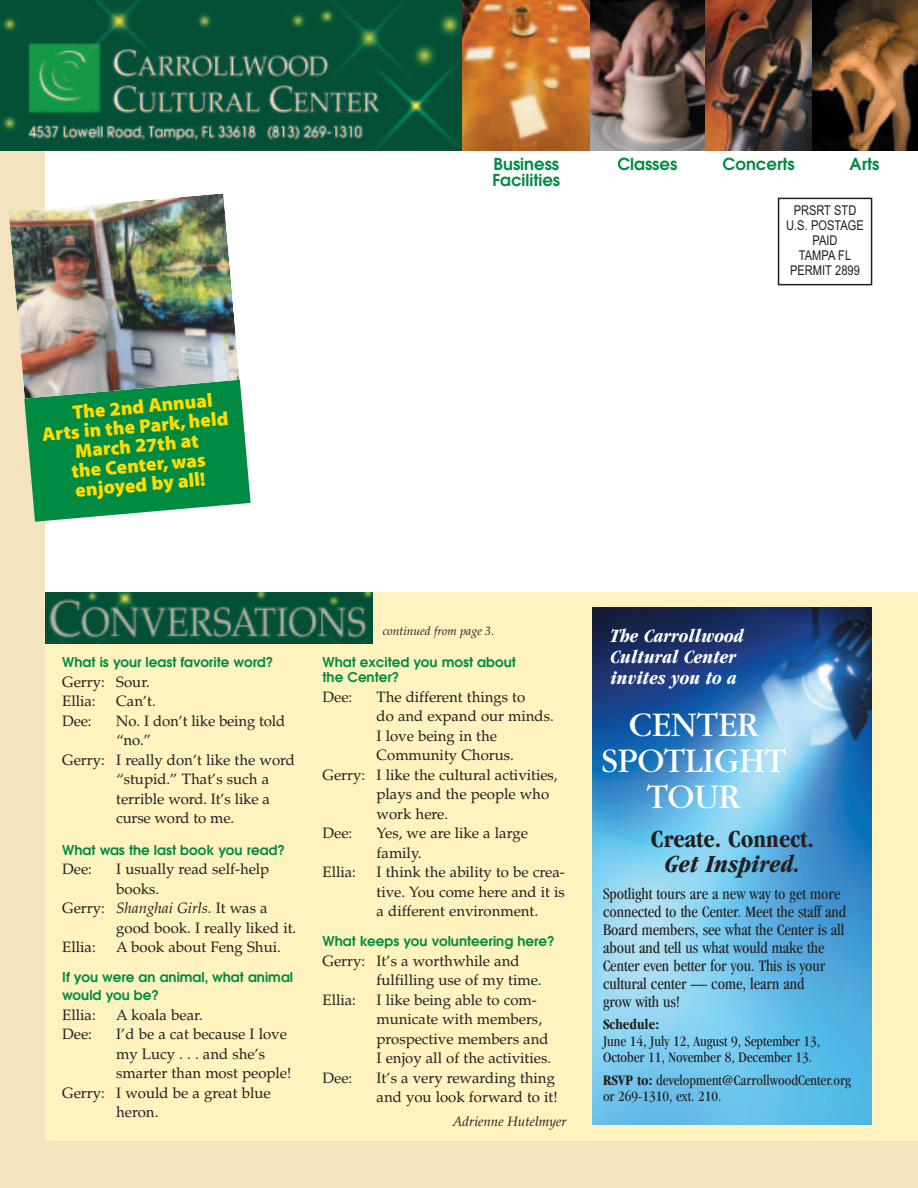
<style>
.page{position:relative;width:918px;height:1188px;background:#f4e3be}
.page>*{position:absolute;margin:0;border:0;box-sizing:border-box;transform-origin:0 0}
.t1{font:36px/36px "Garamond";color:#fff;text-align:center}
.t2{font:700 condensed 25.5px "Garamond";color:#231f20}
.t3{font:italic 700 condensed 25.5px "Garamond";color:#231f20}
.t4{font:19.5px "Myriad MM 830 600";color:#ffdc01}
.t5{font:italic 700 condensed 19.5px/21px "Garamond";color:#fff}
.t6{font:condensed 16.5px/18px "Garamond";color:#231f20}
.t7{font:600 16.5px/16.5px "Avant Garde";color:#008b43}
.t8{font:15px/19.5px "Palatino";color:#231f20}
.t9{font:condensed 15px/16.5px "Garamond";color:#231f20}
.t10{font:italic 15px "Palatino";color:#231f20}
.t11{font:700 condensed 15px "Garamond";color:#231f20}
.t12{font:600 13.5px/18px "Avant Garde";color:#008b43}
.t13{font:13.5px/15px "Arial Narrow";color:#231f20;text-align:center}
.t14{font:italic 13.5px "Palatino";color:#231f20}
.t15{font:italic 12px "Palatino";color:#231f20}
.s1{font-style:normal}
.s2{font-weight:700}
</style>
<div class="page">
<div style="left:46px;top:3px;width:872px;height:589px;background:#fff"></div>
<div style="left:778px;top:198px;width:94px;height:87px;border:2px solid #231f20"></div>
<img style="left:0;top:0;width:918px;height:150px">
<div style="left:46px;top:592px;width:872px;height:549px;background:#fef3be"></div>
<img style="left:45px;top:592px;width:327px;height:52px">
<img style="left:592px;top:608px;width:280px;height:517px">
<svg style="left:24px;top:382px;width:227px;height:140px;background:#1f9858"></svg>
<img style="left:9px;top:193px;width:231px;height:206px">
<h3 class="t4" style="left:72px;top:405px;width:142px;rotate:-5deg">The 2nd Annual</h3>
<h3 class="t4" style="left:42px;top:427px;width:188px;rotate:-5deg">Arts in the Park, held</h3>
<h3 class="t4" style="left:75px;top:444px;width:125px;rotate:-5deg">March 27th at</h3>
<h3 class="t4" style="left:71px;top:464px;width:136px;rotate:-5deg">the Center, was</h3>
<h3 class="t4" style="left:75px;top:483px;width:132px;rotate:-5deg">enjoyed by all!</h3>
<p class="t7" style="left:493px;top:157px;width:69px">Business<br>Facilities</p>
<p class="t7" style="left:617px;top:157px;width:62px">Classes</p>
<p class="t7" style="left:849px;top:157px;width:32px">Arts</p>
<p class="t7" style="left:723px;top:157px;width:74px">Concerts</p>
<p class="t13" style="left:786px;top:204px;width:79px">PRSRT STD<br>U.S. POSTAGE<br>PAID<br>TAMPA FL<br>PERMIT 2899</p>
<p class="t12" style="left:62px;top:655px;width:213px">What is your least favorite word?</p>
<p class="t8" style="left:62px;top:674px;width:89px">Gerry: Sour.<br>Ellia:</p>
<p class="t8" style="left:116px;top:693px;width:41px">Can’t.</p>
<p class="t8" style="left:62px;top:713px;width:31px">Dee:</p>
<p class="t8" style="left:116px;top:713px;width:171px">No. I don’t like being told</p>
<p class="t8" style="left:116px;top:732px;width:37px">“no.”</p>
<p class="t8" style="left:62px;top:752px;width:234px">Gerry: I really don’t like the word</p>
<p class="t8" style="left:116px;top:771px;width:155px">“stupid.” That’s such a</p>
<p class="t8" style="left:116px;top:791px;width:155px">terrible word. It’s like a</p>
<p class="t8" style="left:116px;top:810px;width:119px">curse word to me.</p>
<p class="t12" style="left:62px;top:842px;width:224px">What was the last book you read?</p>
<p class="t8" style="left:62px;top:861px;width:31px">Dee:</p>
<p class="t8" style="left:116px;top:861px;width:155px">I usually read self-help</p>
<p class="t8" style="left:116px;top:881px;width:45px">books.</p>
<p class="t10" style="left:62px;top:902px;width:207px"><span class="s1">Gerry:</span> Shanghai Girls. <span class="s1">It was a</span></p>
<p class="t8" style="left:116px;top:920px;width:182px">good book. I really liked it.</p>
<p class="t8" style="left:62px;top:939px;width:35px">Ellia:</p>
<p class="t8" style="left:116px;top:939px;width:166px">A book about Feng Shui.</p>
<p class="t12" style="left:62px;top:970px;width:232px">If you were an animal, what animal would you be?</p>
<p class="t8" style="left:62px;top:1007px;width:35px">Ellia:</p>
<p class="t8" style="left:116px;top:1007px;width:88px">A koala bear.</p>
<p class="t8" style="left:62px;top:1026px;width:31px">Dee:</p>
<p class="t8" style="left:116px;top:1026px;width:172px">I’d be a cat because I love</p>
<p class="t8" style="left:116px;top:1046px;width:150px">my Lucy . . . and she’s</p>
<p class="t8" style="left:116px;top:1065px;width:177px">smarter than most people!</p>
<p class="t8" style="left:62px;top:1085px;width:210px">Gerry: I would be a great blue</p>
<p class="t8" style="left:116px;top:1104px;width:44px">heron.</p>
<p class="t15" style="left:383px;top:626px;width:113px">continued from page 3.</p>
<h3 class="t5" style="left:610px;top:627px;width:135px">The Carrollwood<br>Cultural Center invites you to a</h3>
<p class="t12" style="left:323px;top:656px;width:195px;line-height:15px">What excited you most about the Center?</p>
<p class="t8" style="left:323px;top:689px;width:31px">Dee:</p>
<p class="t8" style="left:377px;top:689px;width:150px">The different things to</p>
<p class="t8" style="left:377px;top:708px;width:179px">do and expand our minds.</p>
<p class="t8" style="left:377px;top:728px;width:122px">I love being in the</p>
<p class="t8" style="left:377px;top:747px;width:139px">Community Chorus.</p>
<p class="t8" style="left:323px;top:767px;width:237px">Gerry: I like the cultural activities,</p>
<p class="t8" style="left:377px;top:786px;width:174px">plays and the people who</p>
<p class="t8" style="left:377px;top:806px;width:73px">work here.</p>
<p class="t8" style="left:323px;top:825px;width:31px">Dee:</p>
<p class="t8" style="left:377px;top:825px;width:153px">Yes, we are like a large family.</p>
<p class="t8" style="left:323px;top:864px;width:35px">Ellia:</p>
<p class="t8" style="left:377px;top:864px;width:190px;text-align:justify">I think the ability to be crea&shy;tive. You come here and it is a different environment.</p>
<p class="t12" style="left:323px;top:934px;width:234px">What keeps you volunteering here?</p>
<p class="t8" style="left:323px;top:953px;width:199px">Gerry: It’s a worthwhile and</p>
<p class="t8" style="left:377px;top:972px;width:167px">fulfilling use of my time.</p>
<p class="t8" style="left:323px;top:992px;width:35px">Ellia:</p>
<p class="t8" style="left:377px;top:992px;width:176px">I like being able to com&shy;municate with members, prospective members and<br>I enjoy all of the activities.</p>
<p class="t8" style="left:323px;top:1070px;width:31px">Dee:</p>
<p class="t8" style="left:377px;top:1070px;width:183px">It’s a very rewarding thing and you look forward to it!</p>
<h1 class="t1" style="left:601px;top:710px;width:186px">CENTER<br>SPOTLIGHT<br>TOUR</h1>
<h2 class="t2" style="left:651px;top:829px;width:164px">Create. Connect.</h2>
<h2 class="t3" style="left:665px;top:854px;width:137px">Get Inspired.</h2>
<p class="t6" style="left:603px;top:886px;width:245px">Spotlight tours are a new way to get more connected to the Center. Meet the staff and Board members, see what the Center is all about and tell us what would make the Center even better for you. This is your cultural center — come, learn and<br>grow with us!</p>
<p class="t11" style="left:603px;top:1019px;width:58px">Schedule:</p>
<p class="t9" style="left:603px;top:1034px;width:219px">June 14, July 12, August 9, September 13,<br>October 11, November 8, December 13.</p>
<p class="t9" style="left:603px;top:1073px;width:250px"><span class="s2">RSVP to:</span> development@CarrollwoodCenter.org or 269-1310, ext. 210.</p>
<p class="t14" style="left:453px;top:1116px;width:115px">Adrienne Hutelmyer</p>
</div>
